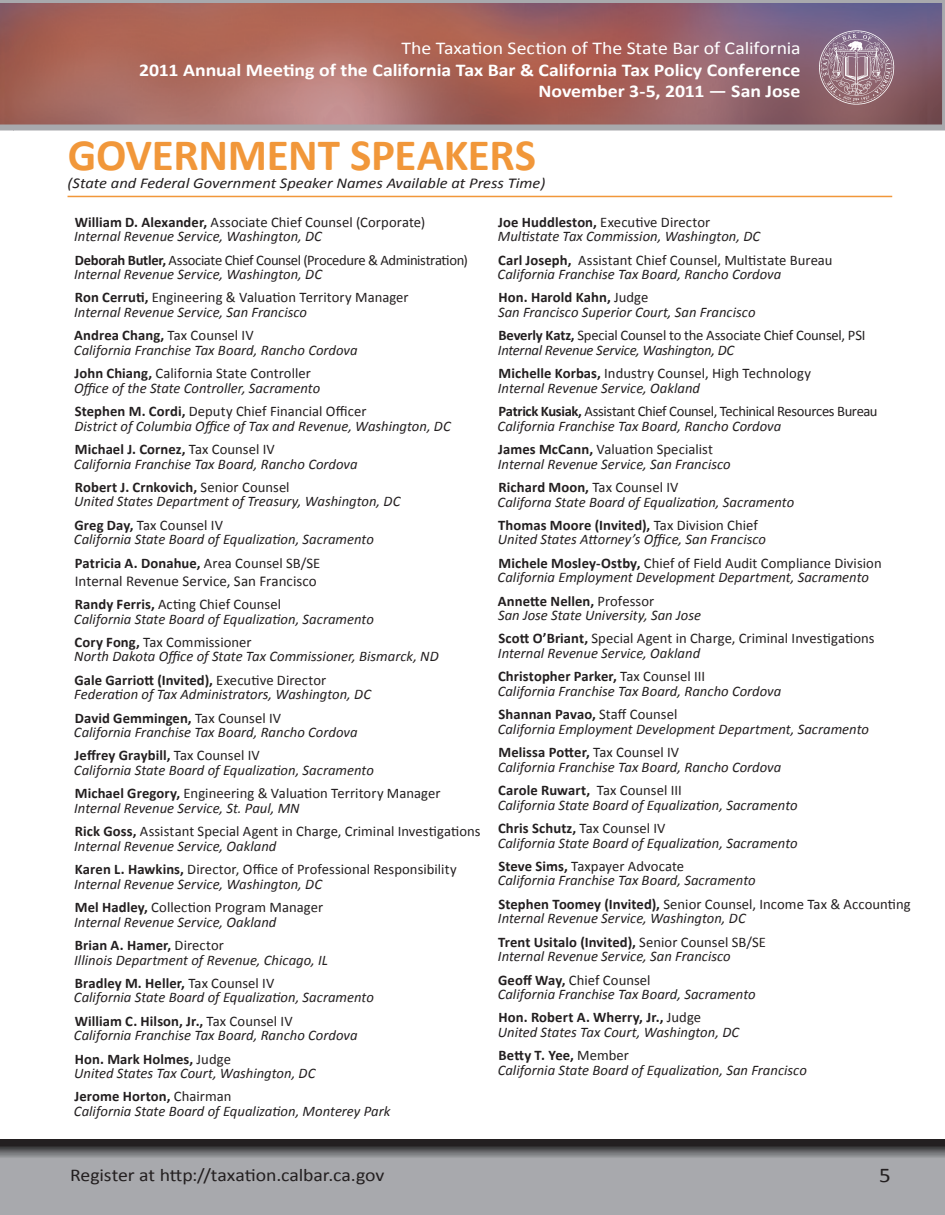
<style>
.page{position:relative;width:945px;height:1215px;background:#fff}
.page>*{position:absolute;margin:0;border:0;box-sizing:border-box;transform-origin:0 0}
.t1{font:700 45px "Calibri";letter-spacing:-.01em;color:#f1973a}
.t2{font:21px "Calibri";color:#231f20;scale:1.1 1}
.t3{font:700 18px/21.6px "Calibri";letter-spacing:-.005em;color:#fff;text-align:right;scale:1.1 1}
.t4{font:18px "Calibri";letter-spacing:-.005em;color:#fff;scale:1.1 1}
.t5{font:18px "Calibri";letter-spacing:-.005em;color:#231f20;scale:1.1 1}
.t6{font:italic 15px "Calibri";color:#231f20;scale:1.1 1}
.t7{font:15px "Calibri";color:#231f20}
.t8{font:italic 14.7px/14.7px "Calibri";color:#231f20}
.t9{font:14.7px/14.7px "Calibri";color:#231f20}
.t10{font:14.7px/14.7px "Calibri";letter-spacing:-.025em;color:#231f20}
.t11{font:700 14.7px "Calibri";letter-spacing:.005em;color:#231f20}
.s1{font-weight:700;font-style:normal}
.s2{font-style:normal}
.s3{font-weight:700}
.s4{font-style:italic}
.s5{font-weight:400}
</style>
<div class="page">
<svg style="left:0;top:0;width:14px;height:130px;background:#965d57"></svg>
<svg style="left:0;top:1140px;width:14px;height:75px"></svg>
<svg style="left:14px;top:0;width:931px;height:130px;background:#a26a68"></svg>
<svg style="left:14px;top:1140px;width:931px;height:75px;background:#939397"></svg>
<img style="left:817px;top:27px;width:80px;height:81px">
<hr style="left:68px;top:196px;width:824px;height:1px;background:#f1973a">
<p class="t4" style="left:401px;top:37px;width:364px">The Taxation Section of The State Bar of California</p>
<p class="t3" style="left:139px;top:59px;width:603px">2011 Annual Meeting of the California Tax Bar &amp; California Tax Policy Conference<br>November 3-5, 2011 — San Jose</p>
<h1 class="t1" style="left:68px;top:127px;width:470px">GOV ERNMENT SPEAKERS</h1>
<p class="t6" style="left:68px;top:173px;width:436px">(State and Federal Government Speaker Names Available at Press Time)</p>
<p class="t8" style="left:74px;top:214px;width:353px"><span class="s1">William D. Alexander,</span> <span class="s2">Associate Chief Counsel (Corporate)<br></span>Internal Revenue Service, Washington, DC</p>
<p class="t10" style="left:74px;top:252px;width:395px"><span class="s3">Deborah Butler,</span> Associate Chief Counsel (Procedure &amp; Administration)<br><span class="s4">Internal Revenue Service, Washington, DC</span></p>
<p class="t9" style="left:74px;top:290px;width:336px"><span class="s3">Ron Cerruti,</span> Engineering &amp; Valuation Territory Manager<br><span class="s4">Internal Revenue Service, San Francisco</span></p>
<p class="t8" style="left:74px;top:328px;width:285px"><span class="s1">Andrea Chang,</span> <span class="s2">Tax Counsel IV<br></span>California Franchise Tax Board, Rancho Cordova</p>
<p class="t8" style="left:74px;top:365px;width:248px"><span class="s1">John Chiang,</span> <span class="s2">California State Controller<br></span>Office of the State Controller, Sacramento</p>
<p class="t8" style="left:74px;top:403px;width:378px"><span class="s1">Stephen M. Cordi,</span> <span class="s2">Deputy Chief Financial Officer<br></span>District of Columbia Office of Tax and Revenue, Washington, DC</p>
<p class="t8" style="left:74px;top:441px;width:285px"><span class="s1">Michael J. Cornez,</span> <span class="s2">Tax Counsel IV<br></span>California Franchise Tax Board, Rancho Cordova</p>
<p class="t8" style="left:74px;top:479px;width:328px"><span class="s1">Robert J. Crnkovich,</span> <span class="s2">Senior Counsel<br></span>United States Department of Treasury, Washington, DC</p>
<p class="t8" style="left:74px;top:517px;width:301px"><span class="s1">Greg Day,</span> <span class="s2">Tax Counsel IV<br></span>California State Board of Equalization, Sacramento</p>
<p class="t11" style="left:75px;top:553px;width:243px">Patricia A. Donahue, <span class="s5">Area Counsel SB/SE</span></p>
<p class="t7" style="left:75px;top:571px;width:244px">Internal Revenue Service, San Francisco</p>
<p class="t8" style="left:74px;top:596px;width:301px"><span class="s1">Randy Ferris,</span> <span class="s2">Acting Chief Counsel<br></span>California State Board of Equalization, Sacramento</p>
<p class="t8" style="left:74px;top:634px;width:366px"><span class="s1">Cory Fong,</span> <span class="s2">Tax Commissioner<br></span>North Dakota Office of State Tax Commissioner, Bismarck, ND</p>
<p class="t8" style="left:74px;top:672px;width:298px"><span class="s1">Gale Garriott (Invited),</span> <span class="s2">Executive Director<br></span>Federation of Tax Administrators, Washington, DC</p>
<p class="t8" style="left:74px;top:710px;width:285px"><span class="s1">David Gemmingen,</span> <span class="s2">Tax Counsel IV<br></span>California Franchise Tax Board, Rancho Cordova</p>
<p class="t8" style="left:74px;top:748px;width:301px"><span class="s1">Jeffrey Graybill,</span> <span class="s2">Tax Counsel IV<br></span>California State Board of Equalization, Sacramento</p>
<p class="t9" style="left:74px;top:786px;width:368px"><span class="s3">Michael Gregory,</span> Engineering &amp; Valuation Territory Manager<br><span class="s4">Internal Revenue Service, St. Paul, MN</span></p>
<p class="t9" style="left:74px;top:824px;width:408px"><span class="s3">Rick Goss,</span> Assistant Special Agent in Charge, Criminal Investigations<br><span class="s4">Internal Revenue Service, Oakland</span></p>
<p class="t9" style="left:74px;top:862px;width:384px"><span class="s3">Karen L. Hawkins,</span> Director, Office of Professional Responsibility<br><span class="s4">Internal Revenue Service, Washington, DC</span></p>
<p class="t8" style="left:74px;top:899px;width:250px"><span class="s1">Mel Hadley,</span> <span class="s2">Collection Program Manager<br></span>Internal Revenue Service, Oakland</p>
<p class="t8" style="left:74px;top:937px;width:255px"><span class="s1">Brian A. Hamer,</span> <span class="s2">Director<br></span>Illinois Department of Revenue, Chicago, IL</p>
<p class="t8" style="left:74px;top:975px;width:301px"><span class="s1">Bradley M. Heller,</span> <span class="s2">Tax Counsel IV<br></span>California State Board of Equalization, Sacramento</p>
<p class="t8" style="left:74px;top:1013px;width:285px"><span class="s1">William C. Hilson, Jr.,</span> <span class="s2">Tax Counsel IV<br></span>California Franchise Tax Board, Rancho Cordova</p>
<p class="t8" style="left:74px;top:1051px;width:243px"><span class="s1">Hon. Mark Holmes,</span> <span class="s2">Judge<br></span>United States Tax Court, Washington, DC</p>
<p class="t8" style="left:74px;top:1089px;width:318px"><span class="s1">Jerome Horton,</span> <span class="s2">Chairman<br></span>California State Board of Equalization, Monterey Park</p>
<p class="t8" style="left:498px;top:214px;width:264px"><span class="s1">Joe Huddleston,</span> <span class="s2">Executive Director<br></span>Multistate Tax Commission, Washington, DC</p>
<p class="t8" style="left:498px;top:252px;width:336px"><span class="s1">Carl Joseph,</span> <span class="s2">Assistant Chief Counsel, Multistate Bureau<br></span>California Franchise Tax Board, Rancho Cordova</p>
<p class="t8" style="left:498px;top:290px;width:259px"><span class="s1">Hon. Harold Kahn,</span> <span class="s2">Judge<br></span>San Francisco Superior Court, San Francisco</p>
<p class="t9" style="left:498px;top:328px;width:369px"><span class="s3">Beverly Katz,</span> Special Counsel to the Associate Chief Counsel, PSI<br><span class="s4">Internal Revenue Service, Washington, DC</span></p>
<p class="t9" style="left:498px;top:366px;width:315px"><span class="s3">Michelle Korbas,</span> Industry Counsel, High Technology<br><span class="s4">Internal Revenue Service, Oakland</span></p>
<p class="t10" style="left:498px;top:404px;width:382px"><span class="s3">Patrick Kusiak,</span> Assistant Chief Counsel, Techinical Resources Bureau<br><span class="s4">California Franchise Tax Board, Rancho Cordova</span></p>
<p class="t8" style="left:498px;top:441px;width:234px"><span class="s1">James McCann,</span> <span class="s2">Valuation Specialist<br></span>Internal Revenue Service, San Francisco</p>
<p class="t8" style="left:498px;top:479px;width:298px"><span class="s1">Richard Moon,</span> <span class="s2">Tax Counsel IV<br></span>Californa State Board of Equalization, Sacramento</p>
<p class="t8" style="left:498px;top:517px;width:270px"><span class="s1">Thomas Moore (Invited),</span> <span class="s2">Tax Division Chief<br></span>United States Attorney’s Office, San Francisco</p>
<p class="t8" style="left:498px;top:555px;width:386px"><span class="s1">Michele Mosley-Ostby,</span> <span class="s2">Chief of Field Audit Compliance Division<br></span>California Employment Development Department, Sacramento</p>
<p class="t8" style="left:498px;top:593px;width:205px"><span class="s1">Annette Nellen,</span> <span class="s2">Professor<br></span>San Jose State University, San Jose</p>
<p class="t9" style="left:498px;top:631px;width:378px"><span class="s3">Scott O’Briant,</span> Special Agent in Charge, Criminal Investigations<br><span class="s4">Internal Revenue Service, Oakland</span></p>
<p class="t8" style="left:498px;top:669px;width:285px"><span class="s1">Christopher Parker,</span> <span class="s2">Tax Counsel III<br></span>California Franchise Tax Board, Rancho Cordova</p>
<p class="t8" style="left:498px;top:706px;width:373px"><span class="s1">Shannan Pavao,</span> <span class="s2">Staff Counsel<br></span>California Employment Development Department, Sacramento</p>
<p class="t8" style="left:498px;top:744px;width:285px"><span class="s1">Melissa Potter,</span> <span class="s2">Tax Counsel IV<br></span>California Franchise Tax Board, Rancho Cordova</p>
<p class="t8" style="left:498px;top:782px;width:301px"><span class="s1">Carole Ruwart,</span> <span class="s2">Tax Counsel III<br></span>California State Board of Equalization, Sacramento</p>
<p class="t8" style="left:498px;top:820px;width:301px"><span class="s1">Chris Schutz,</span> <span class="s2">Tax Counsel IV<br></span>California State Board of Equalization, Sacramento</p>
<p class="t8" style="left:498px;top:858px;width:259px"><span class="s1">Steve Sims,</span> <span class="s2">Taxpayer Advocate<br></span>California Franchise Tax Board, Sacramento</p>
<p class="t8" style="left:498px;top:896px;width:414px"><span class="s1">Stephen Toomey (Invited),</span> <span class="s2">Senior Counsel, Income Tax &amp; Accounting<br></span>Internal Revenue Service, Washington, DC</p>
<p class="t8" style="left:498px;top:934px;width:270px"><span class="s1">Trent Usitalo (Invited),</span> <span class="s2">Senior Counsel SB/SE<br></span>Internal Revenue Service, San Francisco</p>
<p class="t8" style="left:498px;top:972px;width:259px"><span class="s1">Geoff Way,</span> <span class="s2">Chief Counsel<br></span>California Franchise Tax Board, Sacramento</p>
<p class="t8" style="left:498px;top:1010px;width:243px"><span class="s1">Hon. Robert A. Wherry, Jr.,</span> <span class="s2">Judge<br></span>United States Tax Court, Washington, DC</p>
<p class="t8" style="left:498px;top:1048px;width:311px"><span class="s1">Betty T. Yee,</span> <span class="s2">Member<br></span>California State Board of Equalization, San Francisco</p>
<p class="t5" style="left:70px;top:1163px;width:287px">Register at http://taxation.calbar.ca.gov</p>
<h2 class="t2" style="left:879px;top:1162px;width:12px">5</h2>
</div>
